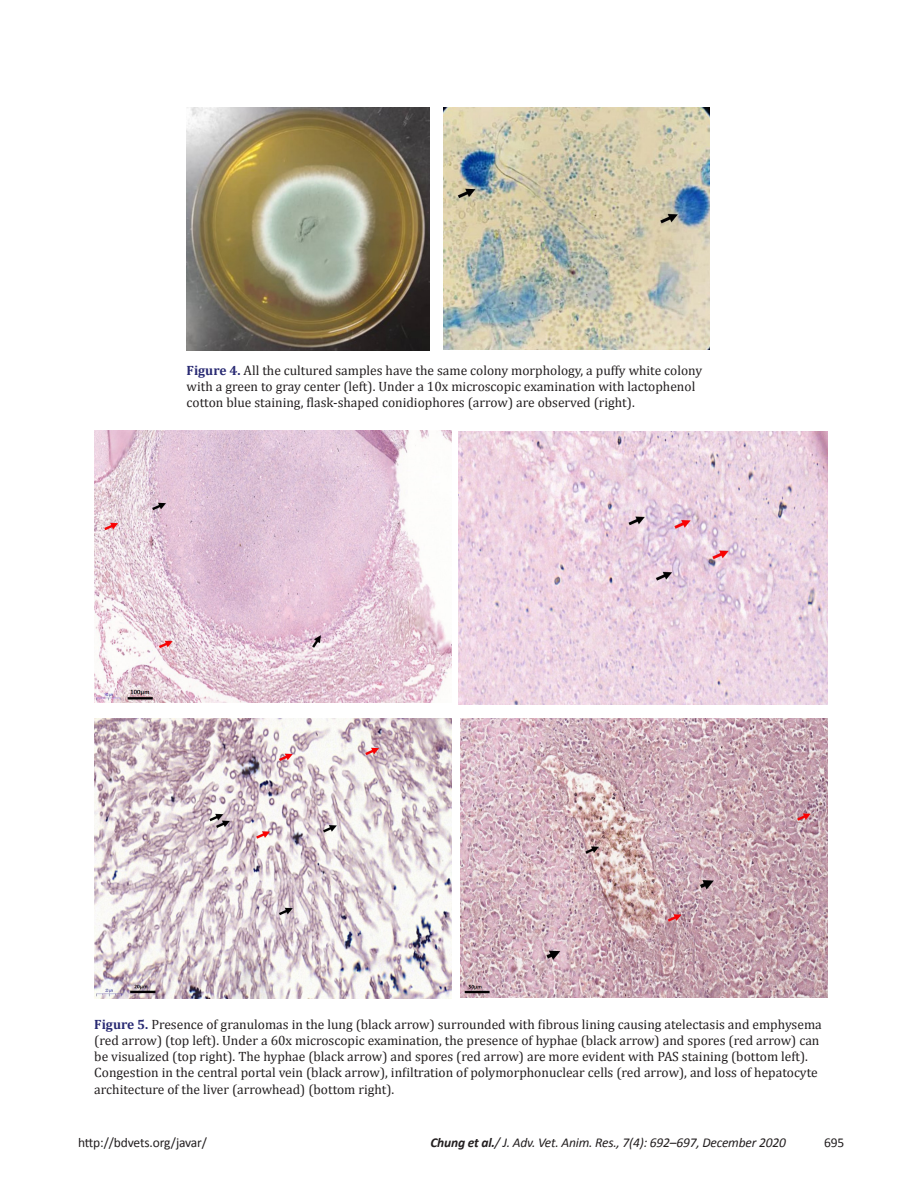
<style>
.page{position:relative;width:918px;height:1188px;background:#fff}
.page>*{position:absolute;margin:0;border:0;box-sizing:border-box;transform-origin:0 0}
.t1{font:13.5px/16.2px "Cambria";color:#231f20}
.t2{font:italic 13.5px "Calibri";letter-spacing:-.015em;color:#231f20}
.t3{font:13.5px "Calibri";letter-spacing:-.01em;color:#231f20}
.s1{font-weight:700;color:#292a73}
.s2{font-weight:700}
</style>
<div class="page">
<img style="left:94px;top:431px;width:357px;height:272px">
<img style="left:459px;top:432px;width:369px;height:273px">
<img style="left:94px;top:719px;width:357px;height:279px">
<img style="left:460px;top:719px;width:368px;height:278px">
<img style="left:187px;top:107px;width:243px;height:243px">
<img style="left:443px;top:107px;width:266px;height:242px">
<p class="t1" style="left:187px;top:362px;width:517px"><span class="s1">Figure 4.</span> All the cultured samples have the same colony morphology, a puffy white colony with a green to gray center (left). Under a 10x microscopic examination with lactophenol cotton blue staining, flask-shaped conidiophores (arrow) are observed (right).</p>
<p class="t1" style="left:94px;top:1016px;width:729px"><span class="s1">Figure 5.</span> Presence of granulomas in the lung (black arrow) surrounded with fibrous lining causing atelectasis and emphysema (red arrow) (top left). Under a 60x microscopic examination, the presence of hyphae (black arrow) and spores (red arrow) can be visualized (top right). The hyphae (black arrow) and spores (red arrow) are more evident with PAS staining (bottom left).<br>Congestion in the central portal vein (black arrow), infiltration of polymorphonuclear cells (red arrow), and loss of hepatocyte architecture of the liver (arrowhead) (bottom right).</p>
<p class="t3" style="left:78px;top:1134px;width:131px">http://bdvets.org/javar/</p>
<p class="t2" style="left:430px;top:1134px;width:357px"><span class="s2">Chung et al.</span>/ J. Adv. Vet. Anim. Res., 7(4): 692–697, December 2020</p>
<p class="t3" style="left:824px;top:1134px;width:22px">695</p>
</div>
